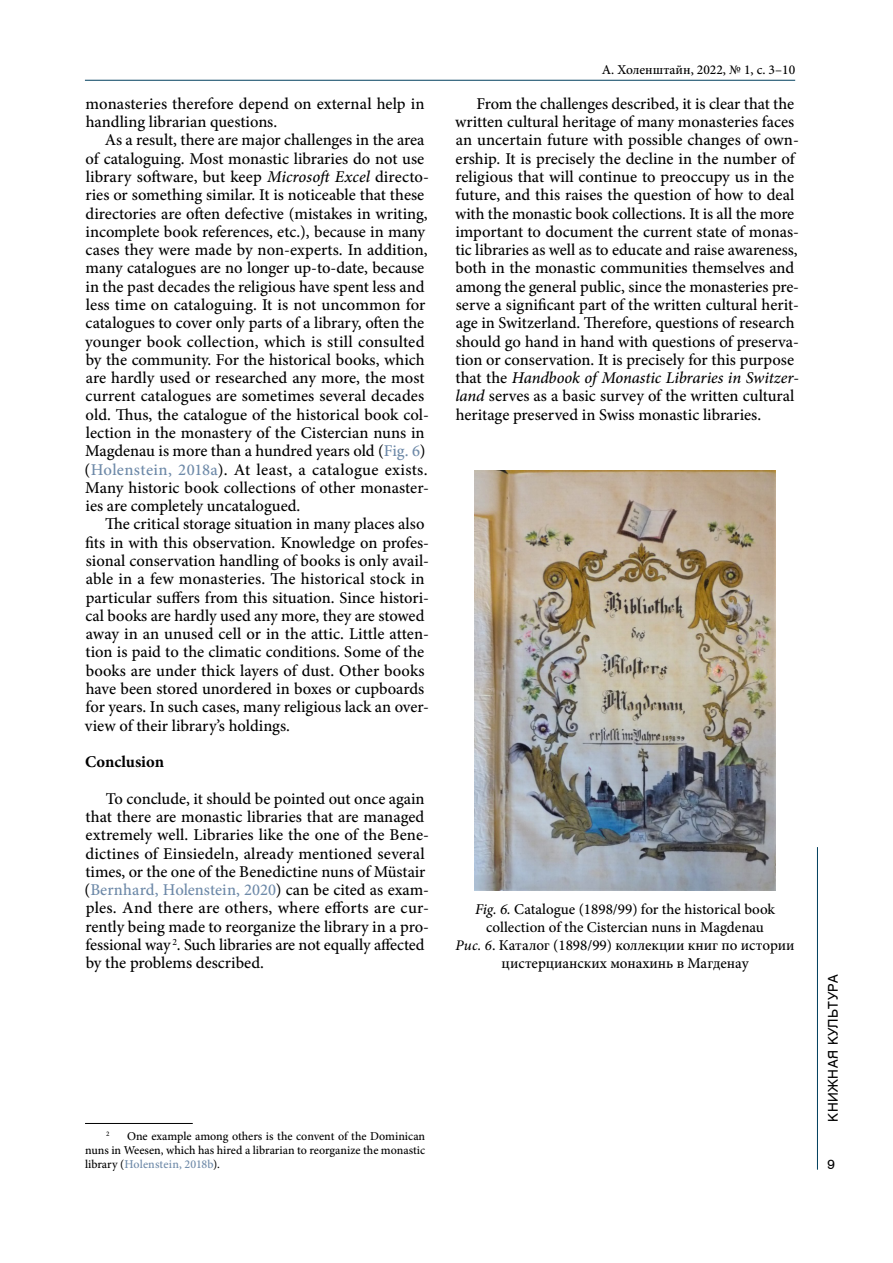
<style>
.page{position:relative;width:893px;height:1263px;background:#fff}
.page>*{position:absolute;margin:0;border:0;box-sizing:border-box;transform-origin:0 0}
.t1{font:500 16.5px/18.3px "Minion Pro";color:#000}
.t2{font:700 16.5px "Minion Pro";color:#000}
.t3{font:500 15px/18px "Minion Pro";color:#000;text-align:center}
.t4{font:500 13.5px "Minion Pro";color:#000}
.t5{font:13.5px "Swiss 721 BT";letter-spacing:.04em;color:#000}
.t6{font:500 12px/14.4px "Minion Pro";color:#000;text-align:justify}
.t7{font:500 7.05px "Minion Pro";color:#000}
.s1{font-style:italic}
.s2{color:#6d89a8}
.s3{font-style:italic;font-size:14.7px}
</style>
<div class="page">
<hr style="left:817px;top:847px;width:1px;height:323px;background:#003f5d">
<hr style="left:85px;top:80px;width:710px;height:1px;background:#003f5d">
<img style="left:474px;top:470px;width:301px;height:421px">
<hr style="left:85px;top:1123px;width:108px;height:1px;background:#000">
<p class="t1" style="left:86px;top:94px;width:340px">monasteries therefore depend on external help in handling librarian questions.</p>
<p class="t1" style="left:85px;top:131px;width:346px;text-indent:20px">As a result, there are major challenges in the area of cataloguing. Most monastic libraries do not use library software, but keep <span class="s1">Microsoft Excel</span> directo&shy;ries or something similar. It is noticeable that these directories are often defective (mistakes in writing, incomplete book references, etc.), because in many cases they were made by non-experts. In addition, many catalogues are no longer up-to-date, because in the past decades the religious have spent less and less time on cataloguing. It is not uncommon for catalogues to cover only parts of a library, often the younger book collection, which is still consulted by the community. For the historical books, which are hardly used or researched any more, the most current catalogues are sometimes several decades old. Thus, the catalogue of the historical book col&shy;lection in the monastery of the Cistercian nuns in Magdenau is more than a hundred years old (<span class="s2">Fig. 6</span>) (<span class="s2">Holenstein, 2018a</span>). At least, a catalogue exists.<br>Many historic book collections of other monaster&shy;ies are completely uncatalogued.</p>
<p class="t1" style="left:85px;top:515px;width:346px;text-indent:20px">The critical storage situation in many places also fits in with this observation. Knowledge on profes&shy;sional conservation handling of books is only avail&shy;able in a few monasteries. The historical stock in particular suffers from this situation. Since histori&shy;cal books are hardly used any more, they are stowed away in an unused cell or in the attic. Little atten&shy;tion is paid to the climatic conditions. Some of the books are under thick layers of dust. Other books have been stored unordered in boxes or cupboards for years. In such cases, many religious lack an over&shy;view of their library’s holdings.</p>
<p class="t2" style="left:85px;top:750px;width:81px">Conclusion</p>
<p class="t1" style="left:85px;top:789px;width:346px;text-indent:21px">To conclude, it should be pointed out once again that there are monastic libraries that are managed extremely well. Libraries like the one of the Bene&shy;dictines of Einsiedeln, already mentioned several times, or the one of the Benedictine nuns of Müstair (<span class="s2">Bernhard, Holenstein, 2020</span>) can be cited as exam&shy;ples. And there are others, where efforts are cur&shy;rently being made to reorganize the library in a pro&shy;fessional way <sup>2</sup>. Such libraries are not equally affected by the problems described.</p>
<p class="t4" style="left:602px;top:60px;width:195px">А. Холенштайн, 2022, № 1, с. 3–10</p>
<p class="t1" style="left:455px;top:94px;width:345px;text-indent:21px">From the challenges described, it is clear that the written cultural heritage of many monasteries faces an uncertain future with possible changes of own&shy;ership. It is precisely the decline in the number of religious that will continue to preoccupy us in the future, and this raises the question of how to deal with the monastic book collections. It is all the more important to document the current state of monas&shy;tic libraries as well as to educate and raise awareness, both in the monastic communities themselves and among the general public, since the monasteries pre&shy;serve a significant part of the written cultural herit&shy;age in Switzerland. Therefore, questions of research should go hand in hand with questions of preserva&shy;tion or conservation. It is precisely for this purpose that the <span class="s1">Handbook of Monastic Libraries in Switzer&shy;land</span> serves as a basic survey of the written cultural heritage preserved in Swiss monastic libraries.</p>
<p class="t3" style="left:456px;top:900px;width:341px"><span class="s1">Fig. 6.</span> Catalogue (1898/99) for the historical book collection of the Cistercian nuns in Magdenau<br><span class="s3">Рис. 6</span>. Каталог (1898/99) коллекции книг по истории цистерцианских монахинь в Магденау</p>
<p class="t6" style="left:85px;top:1129px;width:342px;text-indent:42px">One example among others is the convent of the Dominican nuns in Weesen, which has hired a librarian to reorganize the monastic library (<span class="s2">Holenstein, 2018b</span>).</p>
<p class="t7" style="left:106px;top:1129px;width:5px">2</p>
<p class="t5" style="left:824px;top:1121px;width:149px;rotate:-90deg">КНИЖНАЯ КУЛЬТУРА</p>
<p class="t5" style="left:827px;top:1155px;width:9px">9</p>
</div>
